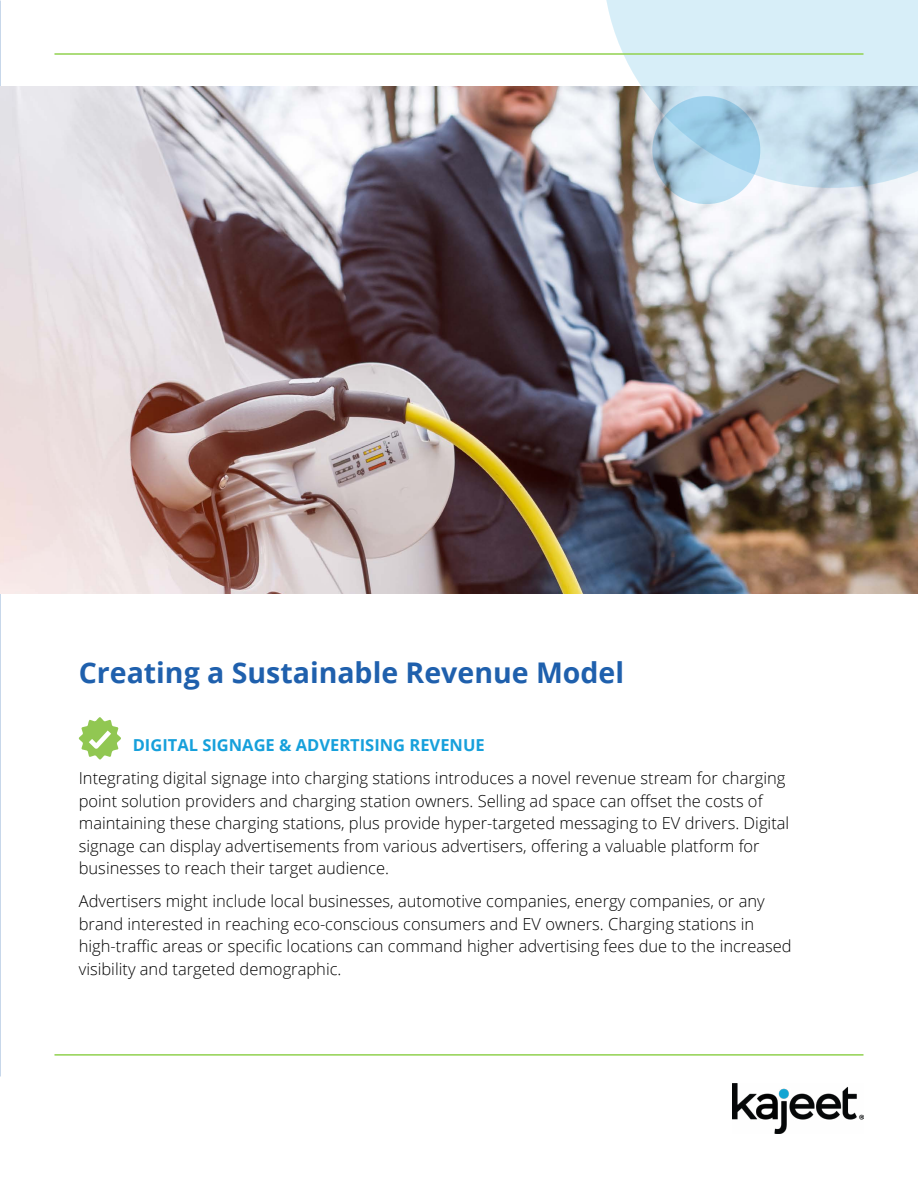
<style>
.page{position:relative;width:918px;height:1188px;background:#fff}
.page>*{position:absolute;margin:0;border:0;box-sizing:border-box;transform-origin:0 0}
.t1{font:700 28.5px "Open Sans";color:#1f60ad}
.t2{font:300 16.5px/22.5px "Open Sans";color:#000}
.t3{font:700 16.5px "Open Sans";color:#16a0db}
</style>
<div class="page">
<img style="left:0;top:86px;width:918px;height:508px">
<svg style="left:603px;top:0;width:315px;height:188px;fill:#d7eef8"></svg>
<svg style="left:652px;top:96px;width:108px;height:108px"></svg>
<svg style="left:79px;top:717px;width:42px;height:43px"></svg>
<hr style="left:54px;top:1054px;width:810px;height:2px;background:#91d14f">
<img style="left:733px;top:1083px;width:131px;height:51px">
<hr style="left:54px;top:53px;width:810px;height:2px;background:#91d14f">
<h1 class="t1" style="left:79px;top:653px;width:547px">Creating a Sustainable Revenue Model</h1>
<p class="t3" style="left:133px;top:733px;width:353px">DIGITAL SIGNAGE &amp; ADVERTISING REVENUE</p>
<p class="t2" style="left:79px;top:766px;width:712px">Integrating digital signage into charging stations introduces a novel revenue stream for charging point solution providers and charging station owners. Selling ad space can offset the costs of maintaining these charging stations, plus provide hyper-targeted messaging to EV drivers. Digital signage can display advertisements from various advertisers, offering a valuable platform for businesses to reach their target audience.</p>
<p class="t2" style="left:79px;top:890px;width:714px">Advertisers might include local businesses, automotive companies, energy companies, or any brand interested in reaching eco-conscious consumers and EV owners. Charging stations in high-traffic areas or specific locations can command higher advertising fees due to the increased visibility and targeted demographic.</p>
</div>
